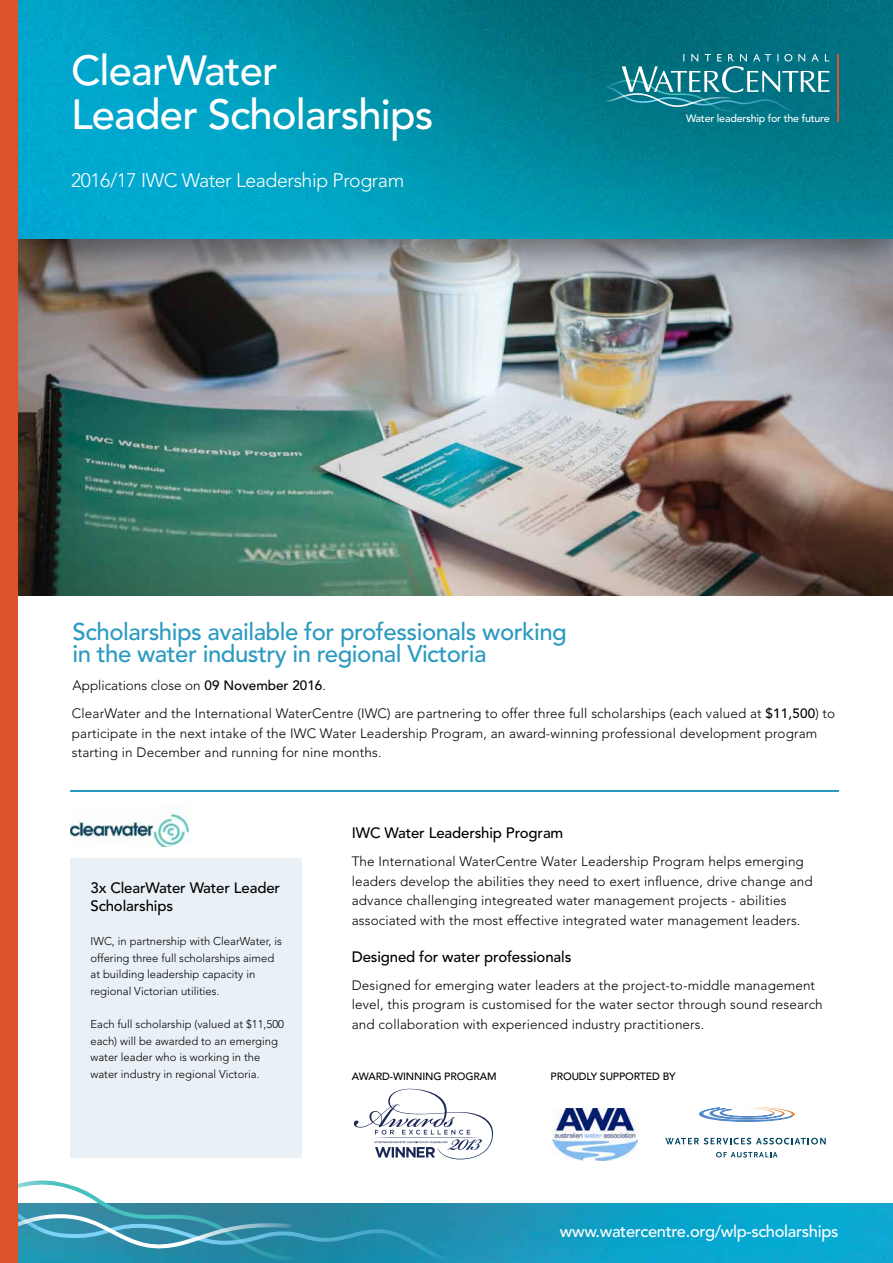
<style>
.page{position:relative;width:893px;height:1263px;background:#fff}
.page>*{position:absolute;margin:0;border:0;box-sizing:border-box;transform-origin:0 0}
.t1{font:500 41.85px/43.5px "Avenir LT Std";letter-spacing:-.02em;color:#fff}
.t2{font:500 24px/22.5px "Avenir LT Std";letter-spacing:-.02em;color:#2b9ac1}
.t3{font:300 19.5px "Avenir LT Std";letter-spacing:-.02em;color:#fff}
.t4{font:500 16.5px "Avenir LT Std";letter-spacing:-.02em;color:#fff}
.t5{font:500 15px/18px "Avenir LT Std";letter-spacing:-.01em;color:#000}
.t6{font:300 13.5px/19.5px "Avenir LT Std";letter-spacing:.01em;color:#000}
.t7{font:300 11.25px/16.5px "Avenir LT Std";color:#000}
.t8{font:500 10.65px "Avenir";letter-spacing:-.02em;color:#fff}
.t9{font:500 10.5px "Avenir LT Std";letter-spacing:-.01em;color:#000}
.s1{font-weight:500}
</style>
<div class="page">
<hr style="left:71px;top:790px;width:768px;height:2px;background:#2b9ac1">
<img style="left:17px;top:286px;width:876px;height:309px">
<div style="left:71px;top:858px;width:231px;height:300px;background:#e9f0f6"></div>
<img style="left:479px;top:1203px;width:414px;height:60px">
<div style="left:0;top:7px;width:893px;height:279px;background:#000;opacity:.47"></div>
<img style="left:17px;top:0;width:876px;height:238px">
<svg style="left:17px;top:1180px;width:462px;height:83px"></svg>
<svg style="left:605px;top:54px;width:224px;height:66px"></svg>
<hr style="left:838px;top:54px;width:1px;height:68px;background:#db522c">
<div style="left:0;top:0;width:17px;height:1263px;background:#db522c"></div>
<img style="left:71px;top:813px;width:119px;height:33px">
<svg style="left:699px;top:1107px;width:96px;height:14px"></svg>
<svg style="left:665px;top:1138px;width:161px;height:6px"></svg>
<svg style="left:716px;top:1152px;width:61px;height:5px"></svg>
<img style="left:552px;top:1108px;width:85px;height:52px">
<svg style="left:354px;top:1089px;width:140px;height:70px"></svg>
<h1 class="t1" style="left:71px;top:50px;width:364px">ClearWater<br>Leader Scholarships</h1>
<h3 class="t3" style="left:71px;top:169px;width:335px">2016/17 IWC Water Leadership Program</h3>
<p class="t8" style="left:686px;top:112px;width:145px">Water leadership for the future</p>
<h2 class="t2" style="left:73px;top:621px;width:496px">Scholarships available for professionals working in the water industry in regional Victoria</h2>
<p class="t6" style="left:73px;top:676px;width:255px">Applications close on <span class="s1">09 November 2016</span>.</p>
<p class="t6" style="left:72px;top:704px;width:765px">ClearWater and the International WaterCentre (IWC) are partnering to offer three full scholarships (each valued at <span class="s1">$11,500</span>) to participate in the next intake of the IWC Water Leadership Program, an award-winning professional development program starting in December and running for nine months.</p>
<p class="t5" style="left:91px;top:880px;width:191px">3x ClearWater Water Leader<br>Scholarships</p>
<p class="t7" style="left:91px;top:933px;width:193px">IWC, in partnership with ClearWater, is offering three full scholarships aimed at building leadership capacity in regional Victorian utilities.</p>
<p class="t7" style="left:91px;top:1016px;width:195px">Each full scholarship (valued at $11,500 each) will be awarded to an emerging water leader who is working in the water industry in regional Victoria.</p>
<p class="t5" style="left:352px;top:824px;width:213px">IWC Water Leadership Program</p>
<p class="t6" style="left:352px;top:852px;width:462px">The International WaterCentre Water Leadership Program helps emerging leaders develop the abilities they need to exert influence, drive change and advance challenging integreated water management projects - abilities associated with the most effective integrated water management leaders.</p>
<p class="t5" style="left:352px;top:948px;width:221px">Designed for water professionals</p>
<p class="t6" style="left:352px;top:975px;width:473px">Designed for emerging water leaders at the project-to-middle management level, this program is customised for the water sector through sound research and collaboration with experienced industry practitioners.</p>
<p class="t9" style="left:352px;top:1071px;width:146px">AWARD-WINNING PROGRAM</p>
<p class="t9" style="left:551px;top:1071px;width:127px">PROUDLY SUPPORTED BY</p>
<p class="t4" style="left:560px;top:1222px;width:280px">www.watercentre.org/wlp-scholarships</p>
</div>
